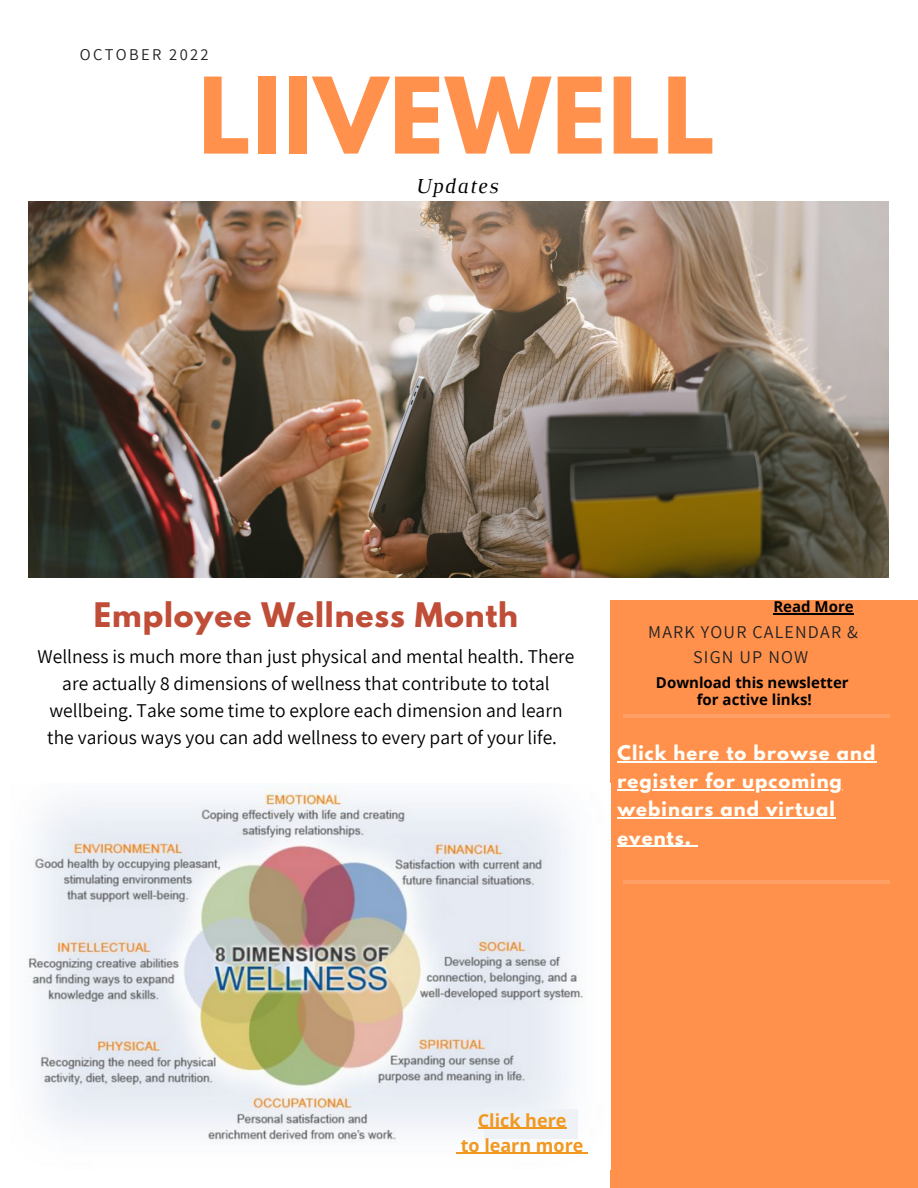
<style>
.page{position:relative;width:918px;height:1188px;background:#fff}
.page>*{position:absolute;margin:0;border:0;box-sizing:border-box;transform-origin:0 0}
.t1{font:700 93.45px "League Spartan";letter-spacing:.02em;color:#ff914d}
.t2{font:700 30px "League Spartan";letter-spacing:.03em;color:#bf4d37}
.t3{font:italic 21.75px "Luthier";letter-spacing:.07em;color:#000}
.t4{font:19.5px/27px "Assistant";color:#000;text-align:center}
.t5{font:700 18px/28.2px "League Spartan";letter-spacing:.06em;color:#fffff9}
.t6{font:18px/24.3px "Assistant";letter-spacing:.065em;color:#222;text-align:center}
.t7{font:700 18px/24.8px "Open Sans";color:#f19820;text-align:center}
.t8{font:16.5px "Assistant";letter-spacing:.14em;color:#222}
.t9{font:700 15px/16.8px "Open Sans";color:#000;text-align:center}
</style>
<div class="page">
<div style="left:611px;top:601px;width:307px;height:587px;background:#ff914d"></div>
<hr style="left:623px;top:880px;width:267px;height:3px;background:#fdfdfd">
<hr style="left:623px;top:714px;width:267px;height:3px;background:#fdfdfd">
<img style="left:28px;top:201px;width:861px;height:376px">
<img style="left:28px;top:786px;width:560px;height:367px">
<div style="left:485px;top:1109px;width:93px;height:30px;background:#eef1f5"></div>
<hr style="left:617px;top:761px;width:259px;height:1px;background:#fffff9">
<hr style="left:617px;top:789px;width:226px;height:2px;background:#fffff9">
<hr style="left:617px;top:818px;width:219px;height:1px;background:#fffff9">
<hr style="left:617px;top:846px;width:75px;height:1px;background:#fffff9">
<hr style="left:773px;top:613px;width:81px;height:2px;background:#000">
<hr style="left:478px;top:1128px;width:89px;height:1px;background:#f19820">
<hr style="left:461px;top:1153px;width:123px;height:1px;background:#f19820">
<p class="t8" style="left:80px;top:43px;width:130px">OCTOBER 2022</p>
<h1 class="t1" style="left:198px;top:69px;width:518px">LIIVEWELL</h1>
<p class="t3" style="left:415px;top:178px;width:84px">Updates</p>
<h2 class="t2" style="left:94px;top:600px;width:426px">Employee Wellness Month</h2>
<p class="t4" style="left:38px;top:643px;width:538px">Wellness is much more than just physical and mental health. There are actually 8 dimensions of wellness that contribute to total wellbeing. Take some time to explore each dimension and learn the various ways you can add wellness to every part of your life.</p>
<p class="t9" style="left:773px;top:598px;width:82px">Read More</p>
<p class="t6" style="left:648px;top:620px;width:211px">MARK YOUR CALENDAR &amp;<br>SIGN UP NOW</p>
<p class="t9" style="left:656px;top:674px;width:194px">Download this newsletter for active links!</p>
<p class="t5" style="left:617px;top:741px;width:259px">Click here to browse and register for upcoming webinars and virtual events.</p>
<p class="t7" style="left:461px;top:1107px;width:124px">Click here<br>to learn more</p>
</div>
